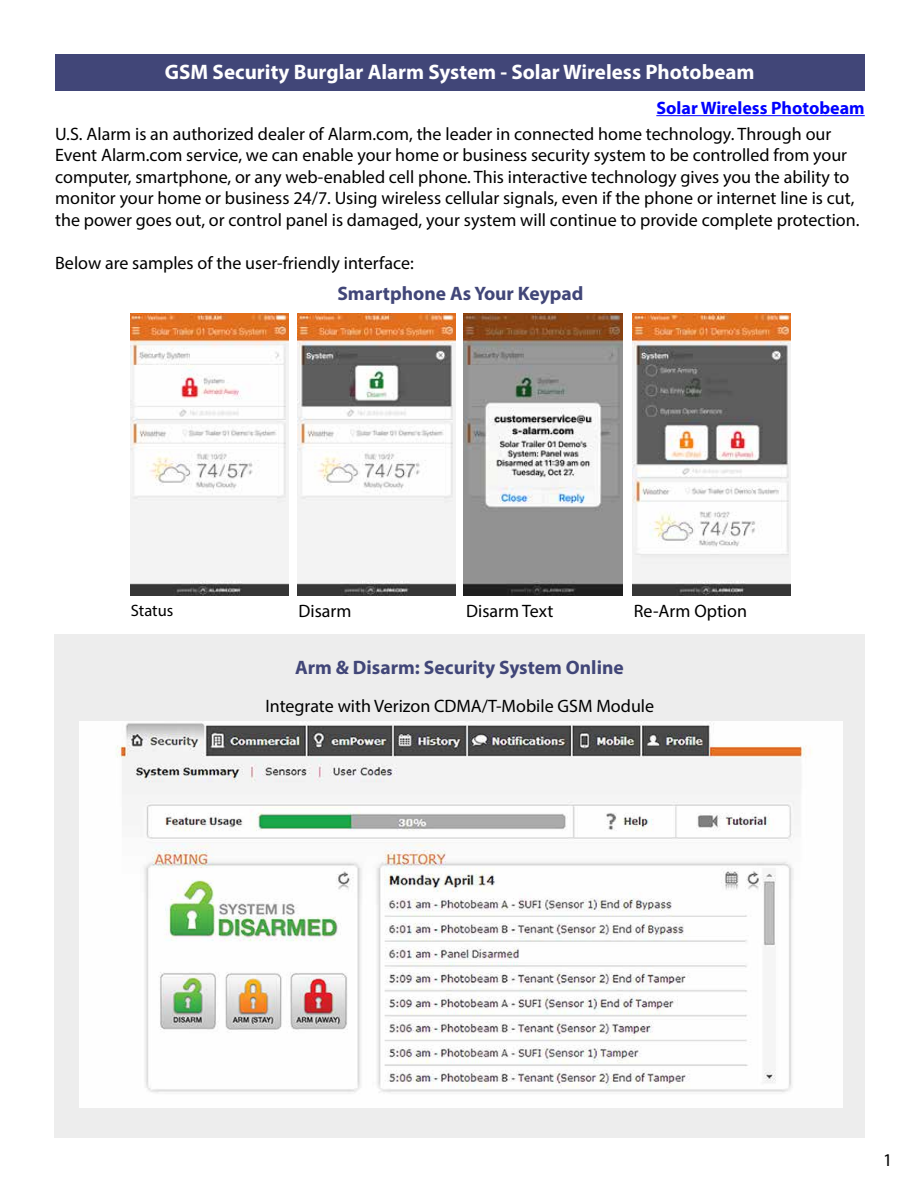
<style>
.page{position:relative;width:918px;height:1188px;background:#fff}
.page>*{position:absolute;margin:0;border:0;box-sizing:border-box;transform-origin:0 0}
.t1{font:700 21px "Myriad Pro";color:#fff}
.t2{font:700 19.5px "Myriad Pro";color:#414678}
.t3{font:18px/21.6px "Myriad Pro";color:#000}
.t4{font:700 18px "Myriad Pro";color:#00f}
.t5{font:16.5px "Myriad Pro";color:#000}
</style>
<div class="page">
<div style="left:55px;top:634px;width:810px;height:504px;background:#ededed"></div>
<img style="left:80px;top:721px;width:763px;height:387px">
<div style="left:55px;top:54px;width:810px;height:37px;background:#414678"></div>
<hr style="left:656px;top:115px;width:209px;height:1px;background:#00f">
<img style="left:130px;top:314px;width:158px;height:281px">
<img style="left:297px;top:314px;width:159px;height:281px">
<img style="left:464px;top:314px;width:158px;height:281px">
<img style="left:633px;top:314px;width:158px;height:281px">
<p class="t1" style="left:165px;top:58px;width:591px">GSM Security Burglar Alarm System - Solar Wireless Photobeam</p>
<p class="t4" style="left:656px;top:96px;width:210px">Solar Wireless Photobeam</p>
<p class="t3" style="left:55px;top:122px;width:806px">U.S. Alarm is an authorized dealer of Alarm.com, the leader in connected home technology. Through our Event Alarm.com service, we can enable your home or business security system to be controlled from your computer, smartphone, or any web-enabled cell phone. This interactive technology gives you the ability to monitor your home or business 24/7. Using wireless cellular signals, even if the phone or internet line is cut, the power goes out, or control panel is damaged, your system will continue to provide complete protection.</p>
<p class="t3" style="left:55px;top:252px;width:360px">Below are samples of the user-friendly interface:</p>
<p class="t2" style="left:337px;top:281px;width:248px">Smartphone As Your Keypad</p>
<p class="t5" style="left:131px;top:600px;width:44px">Status</p>
<p class="t3" style="left:299px;top:600px;width:54px">Disarm</p>
<p class="t3" style="left:466px;top:600px;width:89px">Disarm Text</p>
<p class="t3" style="left:634px;top:600px;width:115px">Re-Arm Option</p>
<p class="t2" style="left:295px;top:655px;width:330px">Arm &amp; Disarm: Security System Online</p>
<p class="t3" style="left:265px;top:695px;width:390px">Integrate with Verizon CDMA/T-Mobile GSM Module</p>
<p class="t3" style="left:883px;top:1149px;width:11px">1</p>
</div>
